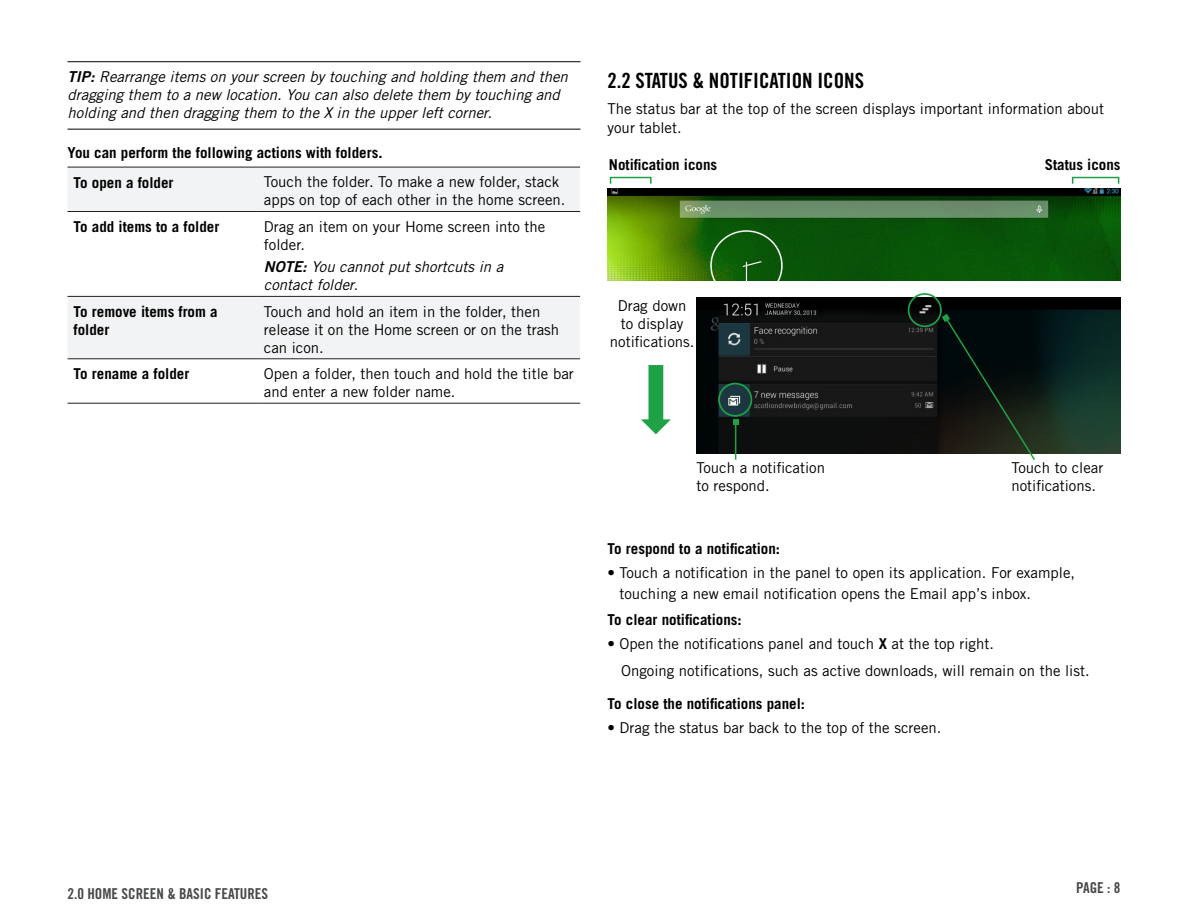
<style>
.page{position:relative;width:1188px;height:918px;background:#fff}
.page>*{position:absolute;margin:0;border:0;box-sizing:border-box;transform-origin:0 0}
.Head_2{font:21px "Trade Gothic LT Pro Bd Cn 20";color:#000001}
.Table_Body{font:15px/18px "Trade Gothic LT Pro";color:#000001}
.Tips___Notes{font:italic 15px/18px "Trade Gothic LT Pro";color:#000001}
.Body_Head{font:700 15px "Trade Gothic LT Pro";color:#000001}
.Body_Copy{font:15px/19.5px "Trade Gothic LT Pro";color:#000001}
.Table_Body_Bold{font:700 15px/18px "Trade Gothic LT Pro";color:#000001}
.Body_Bullet_Indent{font:15px "Trade Gothic LT Pro";color:#000001}
.Call_Out_-_Flush_Rig{font:15px/18px "Trade Gothic LT Pro";color:#000001}
.Table__TIPS{font:italic 15px/18px "Trade Gothic LT Pro";color:#000001}
.Footer_Text{font:15px "Trade Gothic LT Pro Bd Cn 20";color:#464849}
.Call_Out_-_Center{font:15px/18px "Trade Gothic LT Pro";color:#000001}
.Call_Out_-_Flush_Lef{font:700 15px "Trade Gothic LT Pro";color:#000001}
.Call_Out_-_Center-2{font:700 15px "Trade Gothic LT Pro";color:#000001}
.s1{font-family:"Trade Gothic LT Pro Bd 2 Obl";font-style:normal}
.s2{font-family:"Calibri";font-style:normal}
.s3{font-weight:700}
</style>
<div class="page">
<hr style="left:68px;top:61px;width:512px;height:1px;background:#000001">
<hr style="left:68px;top:129px;width:512px;height:1px;background:#000001">
<svg style="left:68px;top:168px;width:512px;height:191px;fill:#f2f3f4"></svg>
<hr style="left:68px;top:167px;width:190px;height:1px;background:#231f20">
<hr style="left:258px;top:167px;width:322px;height:1px;background:#231f20">
<hr style="left:68px;top:211px;width:190px;height:1px;background:#231f20">
<hr style="left:258px;top:211px;width:322px;height:1px;background:#231f20">
<hr style="left:68px;top:296px;width:190px;height:1px;background:#231f20">
<hr style="left:258px;top:296px;width:322px;height:1px;background:#231f20">
<hr style="left:68px;top:359px;width:190px;height:1px;background:#231f20">
<hr style="left:258px;top:359px;width:322px;height:1px;background:#231f20">
<hr style="left:68px;top:403px;width:190px;height:1px;background:#231f20">
<hr style="left:258px;top:403px;width:322px;height:1px;background:#231f20">
<div style="left:610px;top:177px;width:42px;height:7px;border:2px solid #1fa245"></div>
<div style="left:1072px;top:177px;width:47px;height:7px;border:2px solid #1fa245"></div>
<img style="left:608px;top:188px;width:512px;height:93px">
<svg style="left:641px;top:365px;width:30px;height:69px"></svg>
<img style="left:696px;top:297px;width:425px;height:157px">
<div style="left:718px;top:383px;width:34px;height:34px;border:2px solid #1fa245;border-radius:50%"></div>
<div style="left:908px;top:293px;width:34px;height:34px;border:2px solid #1fa245;border-radius:50%"></div>
<svg style="left:942px;top:314px;width:95px;height:146px;background:#171f1a"></svg>
<hr style="left:735px;top:422px;width:1px;height:38px;background:#1fa245">
<svg style="left:733px;top:419px;width:6px;height:6px"></svg>
<p class="Tips___Notes" style="left:68px;top:68px;width:502px"><span class="s1">TIP:</span> Rearrange items on your screen by touching and holding them and then dragging them to a new location. You can also delete them by touching and holding and then dragging them to the X in the upper left corner.</p>
<p class="Body_Head" style="left:68px;top:143px;width:317px">You can perform the following actions with folders.</p>
<p class="Table_Body_Bold" style="left:74px;top:173px;width:102px">To open a folder</p>
<p class="Table_Body" style="left:264px;top:173px;width:303px">Touch the folder. To make a new folder, stack apps on top of each other in the home screen.</p>
<p class="Table_Body_Bold" style="left:74px;top:217px;width:147px">To add items to a folder</p>
<p class="Table_Body" style="left:264px;top:217px;width:283px">Drag an item on your Home screen into the folder.</p>
<p class="Table__TIPS" style="left:264px;top:258px;width:241px"><span class="s1">NOTE:</span> You cannot put shortcuts in a contact folder<span class="s2">.</span></p>
<p class="Table_Body_Bold" style="left:74px;top:302px;width:146px">To remove items from a folder</p>
<p class="Table_Body" style="left:264px;top:302px;width:297px">Touch and hold an item in the folder, then release it on the Home screen or on the trash can icon.</p>
<p class="Table_Body_Bold" style="left:74px;top:365px;width:117px">To rename a folder</p>
<p class="Table_Body" style="left:264px;top:365px;width:311px">Open a folder, then touch and hold the title bar and enter a new folder name.</p>
<p class="Head_2" style="left:608px;top:67px;width:258px">2.2 STATUS &amp; NOTIFICATION ICONS</p>
<p class="Body_Copy" style="left:608px;top:99px;width:498px">The status bar at the top of the screen displays important information about your tablet.</p>
<p class="Call_Out_-_Flush_Lef" style="left:609px;top:156px;width:110px">Notification icons</p>
<p class="Call_Out_-_Center-2" style="left:1045px;top:156px;width:77px">Status icons</p>
<p class="Call_Out_-_Flush_Rig" style="left:610px;top:297px;width:86px;text-align:center">Drag down to display notifications.</p>
<p class="Call_Out_-_Flush_Rig" style="left:696px;top:459px;width:130px">Touch a notification to respond.</p>
<p class="Call_Out_-_Center" style="left:1011px;top:459px;width:93px">Touch to clear notifications.</p>
<p class="Body_Head" style="left:608px;top:540px;width:174px">To respond to a notification:</p>
<p class="Table_Body" style="left:620px;top:562px;width:457px;line-height:21px;text-indent:-12px">• Touch a notification in the panel to open its application. For example, touching a new email notification opens the Email app’s inbox.</p>
<p class="Body_Head" style="left:608px;top:611px;width:136px">To clear notifications:</p>
<p class="Table_Body" style="left:608px;top:635px;width:388px">• Open the notifications panel and touch <span class="s3">X</span> at the top right.</p>
<p class="Body_Bullet_Indent" style="left:621px;top:661px;width:470px">Ongoing notifications, such as active downloads, will remain on the list.</p>
<p class="Body_Head" style="left:608px;top:694px;width:199px">To close the notifications panel:</p>
<p class="Table_Body" style="left:608px;top:718px;width:335px">• Drag the status bar back to the top of the screen.</p>
<p class="Footer_Text" style="left:68px;top:885px;width:202px">2.0 HOME SCREEN &amp; BASIC FEATURES</p>
<p class="Footer_Text" style="left:1076px;top:879px;width:46px">PAGE : 8</p>
</div>
